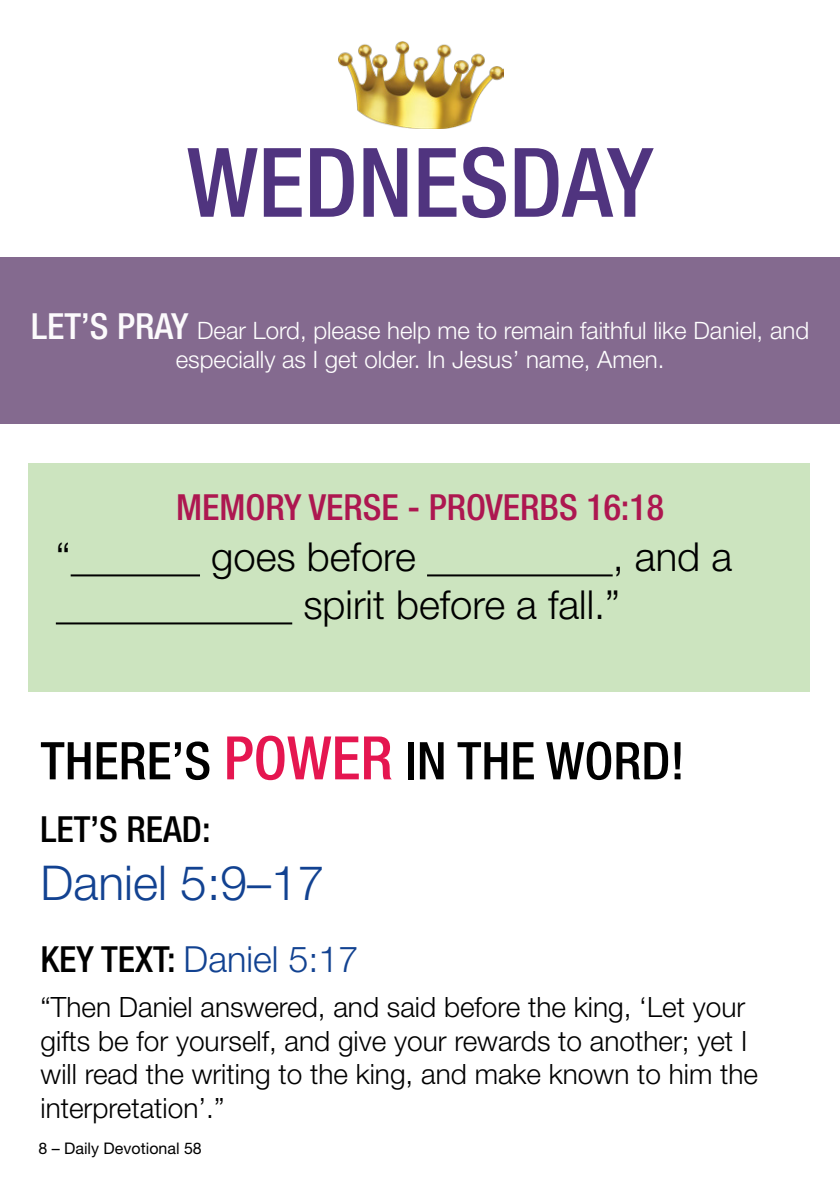
<style>
.page{position:relative;width:840px;height:1191px;background:#fff}
.page>*{position:absolute;margin:0;border:0;box-sizing:border-box;transform-origin:0 0}
.t1{font:500 condensed 96px "Helvetica Neue LT Pro";color:#50347f}
.t2{font:500 condensed 52px "Helvetica Neue LT Pro";color:#000}
.t3{font:300 48px "Helvetica Neue LT Pro";color:#124291}
.t4{font:300 40px "Helvetica Neue LT Pro";color:#000}
.t5{font:500 condensed 36px "Helvetica Neue LT Pro";color:#ad1750}
.t6{font:300 36px "Helvetica Neue LT Pro";color:#124291}
.t7{font:500 condensed 36px "Helvetica Neue LT Pro";color:#000}
.t8{font:300 28px/33.6px "Helvetica Neue LT Pro";color:#000}
.t9{font:300 24px/28.8px "Helvetica Neue LT Pro";color:#fff;text-align:center}
.t10{font:16px "Helvetica Neue LT Pro";color:#000}
.s1{font-weight:500;font-stretch:condensed;font-size:36px;color:#fcfafc}
.s2{font-size:60px;color:#e51650}
.s3{font-weight:500;font-stretch:condensed;color:#000}
</style>
<div class="page">
<div style="left:28px;top:463px;width:781px;height:228px;background:#cce4bf"></div>
<img style="left:338px;top:41px;width:165px;height:87px">
<div style="left:0;top:257px;width:839px;height:166px;background:#846a8f"></div>
<hr style="left:71px;top:574px;width:129px;height:2px;background:#000">
<hr style="left:427px;top:574px;width:185px;height:2px;background:#000">
<hr style="left:56px;top:622px;width:236px;height:2px;background:#000">
<p class="t1" style="left:187px;top:125px;width:467px">WEDNESDAY</p>
<p class="t9" style="left:31px;top:315px;width:779px"><span class="s1">LET’S PRAY</span> Dear Lord, please help me to remain faithful like Daniel, and especially as I get older. In Jesus’ name, Amen.</p>
<p class="t5" style="left:176px;top:486px;width:489px">MEMORY VERSE - PROVERBS 16:18</p>
<p class="t4" style="left:56px;top:533px;width:16px">“</p>
<p class="t4" style="left:211px;top:533px;width:206px">goes before</p>
<p class="t4" style="left:612px;top:533px;width:121px">, and a</p>
<p class="t4" style="left:303px;top:581px;width:318px">spirit before a fall.”</p>
<h2 class="t2" style="left:41px;top:730px;width:645px">THERE’S <span class="s2">POWER</span> IN THE WORD!</h2>
<p class="t7" style="left:41px;top:807px;width:171px">LET’S READ:</p>
<p class="t3" style="left:41px;top:853px;width:285px">Daniel 5:9–17</p>
<p class="t6" style="left:41px;top:937px;width:319px"><span class="s3">KEY TEXT:</span> Daniel 5:17</p>
<p class="t8" style="left:41px;top:989px;width:718px">“Then Daniel answered, and said before the king, ‘Let your gifts be for yourself, and give your rewards to another; yet I will read the writing to the king, and make known to him the interpretation’.”</p>
<p class="t10" style="left:38px;top:1138px;width:165px">8 – Daily Devotional 58</p>
</div>
